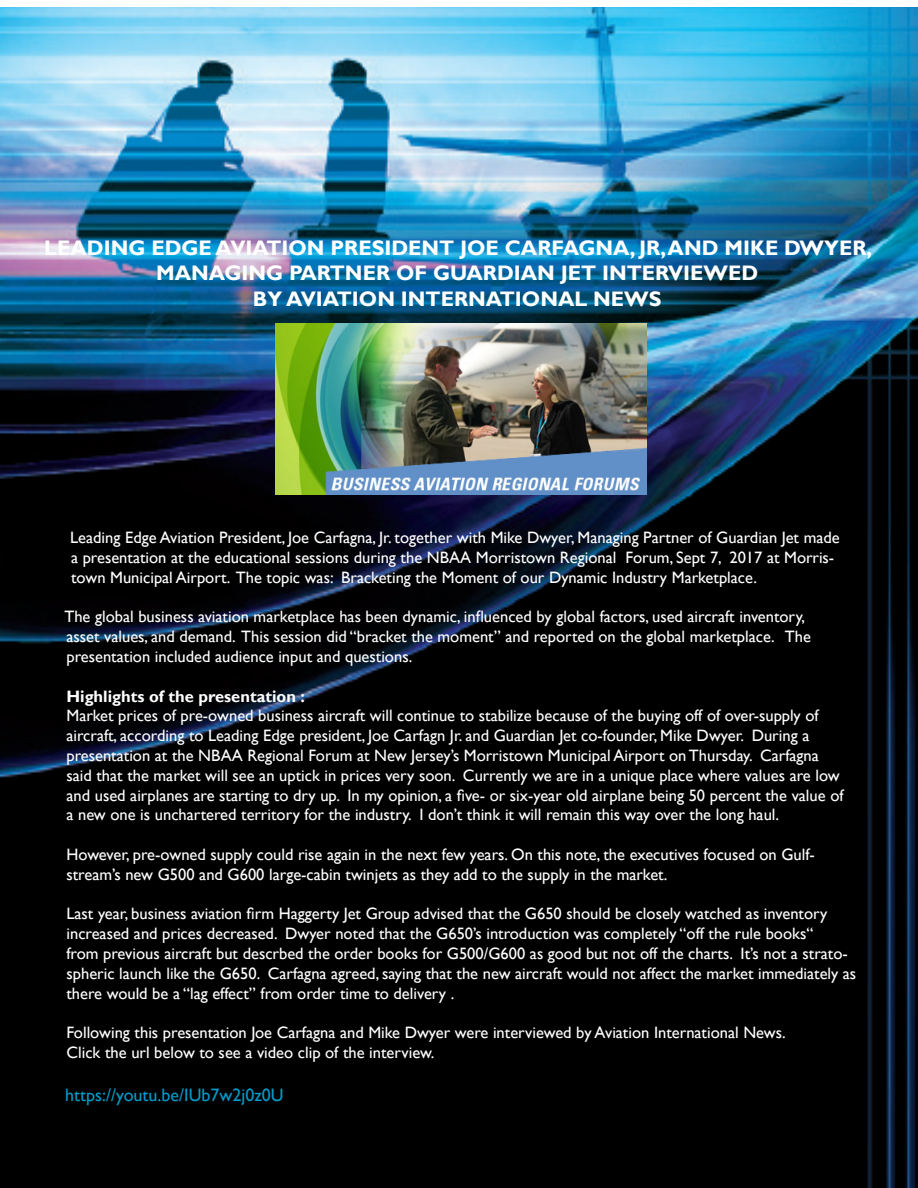
<style>
.page{position:relative;width:918px;height:1188px;background:#fff}
.page>*{position:absolute;margin:0;border:0;box-sizing:border-box;transform-origin:0 0}
.t1{font:700 21px "Gill Sans";color:#fff}
.t2{font:18px "Gill Sans";color:#009bc9}
.t3{font:16.5px/19.8px "Gill Sans";color:#fff}
.t4{font:700 16.5px "Gill Sans";color:#fff}
</style>
<div class="page">
<img style="left:0;top:7px;width:918px;height:1181px">
<img style="left:275px;top:323px;width:371px;height:172px">
<p class="t1" style="left:44px;top:236px;width:830px">LEADING EDGE AVIATION PRESIDENT JOE CARFAGNA, JR, AND MIKE DWYER,</p>
<p class="t1" style="left:156px;top:261px;width:604px">MANAGING PARTNER OF GUARDIAN JET INTERVIEWED</p>
<p class="t1" style="left:253px;top:286px;width:410px">BY AVIATION INTERNATIONAL NEWS</p>
<p class="t3" style="left:70px;top:528px;width:771px">Leading Edge Aviation President, Joe Carfagna, Jr. together with Mike Dwyer, Managing Partner of Guardian Jet made</p>
<p class="t3" style="left:71px;top:548px;width:765px">a presentation at the educational sessions during the NBAA Morristown Regional Forum, Sept 7, 2017 at Morris-</p>
<p class="t3" style="left:71px;top:568px;width:687px">town Municipal Airport. The topic was: Bracketing the Moment of our Dynamic Industry Marketplace.</p>
<p class="t3" style="left:64px;top:607px;width:742px">The global business aviation marketplace has been dynamic, influenced by global factors, used aircraft inventory,</p>
<p class="t3" style="left:66px;top:627px;width:746px">asset values, and demand. This session did “bracket the moment” and reported on the global marketplace. The</p>
<p class="t3" style="left:66px;top:647px;width:347px">presentation included audience input and questions.</p>
<p class="t4" style="left:66px;top:686px;width:240px">Highlights of the presentation :</p>
<p class="t3" style="left:66px;top:706px;width:754px">Market prices of pre-owned business aircraft will continue to stabilize because of the buying off of over-supply of</p>
<p class="t3" style="left:66px;top:726px;width:744px">aircraft, according to Leading Edge president, Joe Carfagn Jr. and Guardian Jet co-founder, Mike Dwyer. During a</p>
<p class="t3" style="left:66px;top:746px;width:754px">presentation at the NBAA Regional Forum at New Jersey’s Morristown Municipal Airport on Thursday. Carfagna</p>
<p class="t3" style="left:66px;top:766px;width:775px">said that the market will see an uptick in prices very soon. Currently we are in a unique place where values are low</p>
<p class="t3" style="left:66px;top:786px;width:779px">and used airplanes are starting to dry up. In my opinion, a five- or six-year old airplane being 50 percent the value of</p>
<p class="t3" style="left:66px;top:805px;width:714px">a new one is unchartered territory for the industry. I don’t think it will remain this way over the long haul.</p>
<p class="t3" style="left:66px;top:845px;width:750px">However, pre-owned supply could rise again in the next few years. On this note, the executives focused on Gulf-</p>
<p class="t3" style="left:66px;top:865px;width:602px">stream’s new G500 and G600 large-cabin twinjets as they add to the supply in the market.</p>
<p class="t3" style="left:66px;top:904px;width:762px">Last year, business aviation firm Haggerty Jet Group advised that the G650 should be closely watched as inventory</p>
<p class="t3" style="left:66px;top:924px;width:748px">increased and prices decreased. Dwyer noted that the G650’s introduction was completely “off the rule books“</p>
<p class="t3" style="left:66px;top:944px;width:791px">from previous aircraft but descrbed the order books for G500/G600 as good but not off the charts. It’s not a strato&shy;spheric launch like the G650. Carfagna agreed, saying that the new aircraft would not affect the market immediately as there would be a “lag effect” from order time to delivery .</p>
<p class="t3" style="left:66px;top:1023px;width:721px">Following this presentation Joe Carfagna and Mike Dwyer were interviewed by Aviation International News.</p>
<p class="t3" style="left:66px;top:1043px;width:370px">Click the url below to see a video clip of the interview.</p>
<p class="t2" style="left:65px;top:1085px;width:220px">https://youtu.be/IUb7w2j0z0U</p>
</div>
